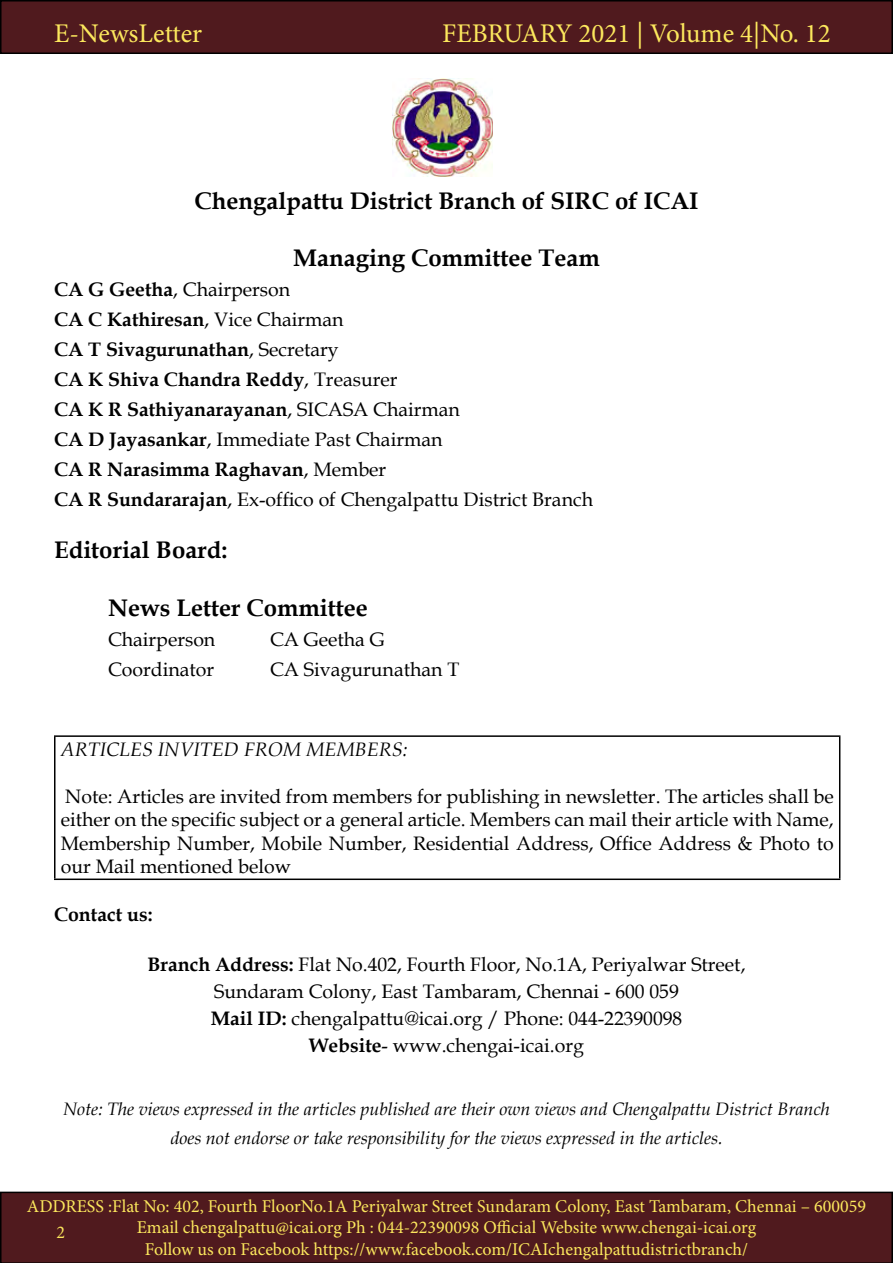
<style>
.page{position:relative;width:893px;height:1263px;background:#fff}
.page>*{position:absolute;margin:0;border:0;box-sizing:border-box;transform-origin:0 0}
.t1{font:27px "Minion Pro";color:#fce85d}
.t2{font:700 24px "Book Antiqua";color:#000}
.t3{font:19.5px/23.4px "Book Antiqua";color:#000;text-align:justify}
.t4{font:700 19.5px/30px "Book Antiqua";color:#000}
.t5{font:italic 19.5px "Book Antiqua";color:#000}
.t6{font:18px/21.6px "Minion Pro";color:#fce85d;text-align:center}
.t7{font:italic 18px/28.5px "Book Antiqua";color:#000;text-align:center}
.s1{font-weight:400}
.s2{font-weight:700}
</style>
<div class="page">
<div style="left:1px;top:1px;width:891px;height:52px;background:#501a1e"></div>
<div style="left:0;top:0;width:893px;height:54px;border:2px solid #000"></div>
<div style="left:0;top:1191px;width:893px;height:72px;background:#501a1e"></div>
<hr style="left:54px;top:735px;width:786px;height:2px;background:#000">
<hr style="left:54px;top:737px;width:2px;height:141px;background:#000">
<hr style="left:839px;top:737px;width:1px;height:141px;background:#000">
<hr style="left:54px;top:878px;width:786px;height:2px;background:#000">
<img style="left:393px;top:78px;width:99px;height:98px">
<h1 class="t1" style="left:54px;top:15px;width:150px">E-NewsLetter</h1>
<h1 class="t1" style="left:442px;top:15px;width:390px">FEBRUARY 2021 | Volume 4|No. 12</h1>
<p class="t2" style="left:194px;top:184px;width:505px">Chengalpattu District Branch of SIRC of ICAI</p>
<p class="t2" style="left:293px;top:242px;width:308px">Managing Committee Team</p>
<p class="t4" style="left:54px;top:274px;width:540px">CA G Geetha<span class="s1">, Chairperson<br></span>CA C Kathiresan<span class="s1">, Vice Chairman<br></span>CA T Sivagurunathan<span class="s1">, Secretary<br></span>CA K Shiva Chandra Reddy<span class="s1">, Treasurer<br></span>CA K R Sathiyanarayanan<span class="s1">, SICASA Chairman<br></span>CA D Jayasankar<span class="s1">, Immediate Past Chairman<br></span>CA R Narasimma Raghavan<span class="s1">, Member<br></span>CA R Sundararajan<span class="s1">, Ex-offico of Chengalpattu District Branch</span></p>
<p class="t2" style="left:54px;top:534px;width:175px">Editorial Board:</p>
<p class="t2" style="left:108px;top:591px;width:261px">News Letter Committee</p>
<p class="t3" style="left:108px;top:627px;width:109px">Chairperson</p>
<p class="t3" style="left:270px;top:627px;width:116px">CA Geetha G</p>
<p class="t3" style="left:108px;top:657px;width:108px">Coordinator</p>
<p class="t3" style="left:270px;top:657px;width:191px">CA Sivagurunathan T</p>
<p class="t5" style="left:61px;top:736px;width:348px">ARTICLES INVITED FROM MEMBERS:</p>
<p class="t3" style="left:61px;top:784px;width:774px">Note: Articles are invited from members for publishing in newsletter. The articles shall be either on the specific subject or a general article. Members can mail their article with Name, Membership Number, Mobile Number, Residential Address, Office Address &amp; Photo to our Mail mentioned below</p>
<p class="t4" style="left:54px;top:899px;width:100px">Contact us:</p>
<p class="t3" style="left:147px;top:951px;width:600px;line-height:27px;text-align:center"><span class="s2">Branch Address:</span> Flat No.402, Fourth Floor, No.1A, Periyalwar Street, Sundaram Colony, East Tambaram, Chennai - 600 059<br><span class="s2">Mail ID:</span> chengalpattu@icai.org / Phone: 044-22390098<br><span class="s2">Website</span>- www.chengai-icai.org</p>
<p class="t7" style="left:63px;top:1094px;width:768px">Note: The views expressed in the articles published are their own views and Chengalpattu District Branch does not endorse or take responsibility for the views expressed in the articles.</p>
<p class="t6" style="left:27px;top:1195px;width:840px">ADDRESS :Flat No: 402, Fourth FloorNo.1A Periyalwar Street Sundaram Colony, East Tambaram, Chennai – 600059<br>Email chengalpattu@icai.org Ph : 044-22390098 Official Website www.chengai-icai.org<br>Follow us on Facebook https://www.facebook.com/ICAIchengalpattudistrictbranch/</p>
<p class="t6" style="left:57px;top:1221px;width:10px">2</p>
</div>
